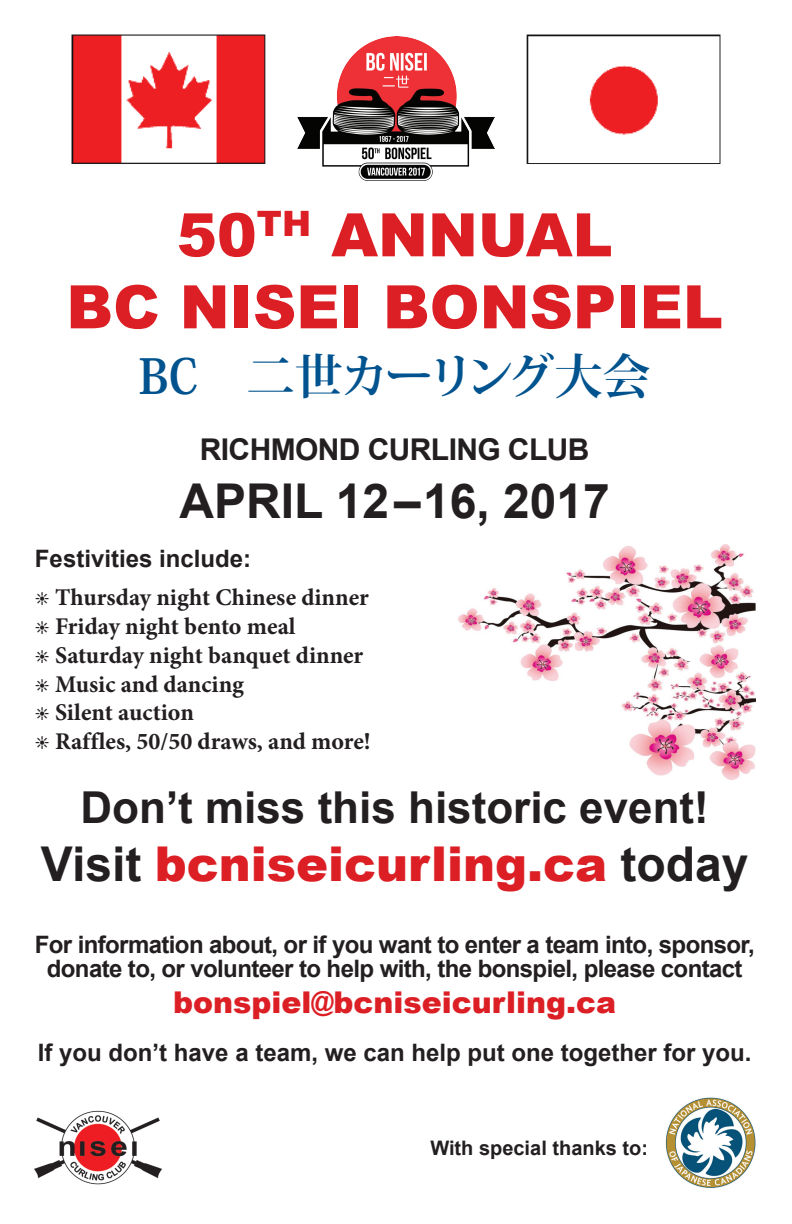
<style>
.page{position:relative;width:792px;height:1224px;background:#fff}
.page>*{position:absolute;margin:0;border:0;box-sizing:border-box;transform-origin:0 0}
.t1{font:900 60px/72px "Arial";color:#dc1f25;text-align:center}
.t2{font:900 48px "Arial";color:#dc1f25}
.t3{font:700 48px "Arial";color:#231f20}
.t4{font:700 48px "Koz Min Pro";letter-spacing:-.05em;color:#00538e}
.t5{font:700 44px "Arial";color:#231f20}
.t6{font:900 30px "Arial";color:#dc1f25}
.t7{font:700 30px "Arial";letter-spacing:-.02em;color:#231f20}
.t8{font:700 24px "Minion Pro";color:#231f20}
.t9{font:700 24px/24px "Arial";letter-spacing:-.025em;color:#231f20;text-align:center}
.t10{font:700 24px "Arial";color:#231f20}
.t11{font:700 20px "Arial";color:#231f20}
.s1{font-weight:700;color:#231f20}
</style>
<div class="page">
<img style="left:459px;top:544px;width:296px;height:236px">
<img style="left:74px;top:36px;width:189px;height:126px">
<div style="left:72px;top:34px;width:193px;height:130px;border:1px solid #231f20"></div>
<img style="left:529px;top:36px;width:189px;height:99px">
<div style="left:527px;top:34px;width:193px;height:130px;border:1px solid #231f20"></div>
<img style="left:298px;top:37px;width:196px;height:144px">
<img style="left:34px;top:1110px;width:128px;height:75px">
<img style="left:665px;top:1097px;width:91px;height:91px">
<h1 class="t1" style="left:66px;top:197px;width:658px">50<sup>TH</sup> ANNUAL<br>BC NISEI BONSPIEL</h1>
<h2 class="t4" style="left:138px;top:341px;width:514px">BC　二世カーリング大会</h2>
<p class="t7" style="left:200px;top:428px;width:391px">RICHMOND CURLING CLUB</p>
<h2 class="t3" style="left:179px;top:467px;width:432px">APRIL 12–16, 2017</h2>
<p class="t10" style="left:35px;top:542px;width:218px">Festivities include:</p>
<p class="t8" style="left:35px;top:581px;width:335px">• Thursday night Chinese dinner</p>
<p class="t8" style="left:35px;top:609px;width:262px">• Friday night bento meal</p>
<p class="t8" style="left:35px;top:638px;width:330px">• Saturday night banquet dinner</p>
<p class="t8" style="left:35px;top:667px;width:210px">• Music and dancing</p>
<p class="t8" style="left:35px;top:696px;width:160px">• Silent auction</p>
<p class="t8" style="left:35px;top:725px;width:337px">• Raffles, 50/50 draws, and more!</p>
<h3 class="t5" style="left:81px;top:776px;width:630px">Don’t miss this historic event!</h3>
<h2 class="t2" style="left:41px;top:829px;width:709px"><span class="s1">Visit</span> bcniseicurling.ca <span class="s1">today</span></h2>
<p class="t9" style="left:35px;top:932px;width:721px">For information about, or if you want to enter a team into, sponsor, donate to, or volunteer to help with, the bonspiel, please contact</p>
<p class="t6" style="left:173px;top:980px;width:445px">bonspiel@bcniseicurling.ca</p>
<p class="t10" style="left:38px;top:1035px;width:715px">If you don’t have a team, we can help put one together for you.</p>
<p class="t11" style="left:430px;top:1134px;width:219px">With special thanks to:</p>
</div>
